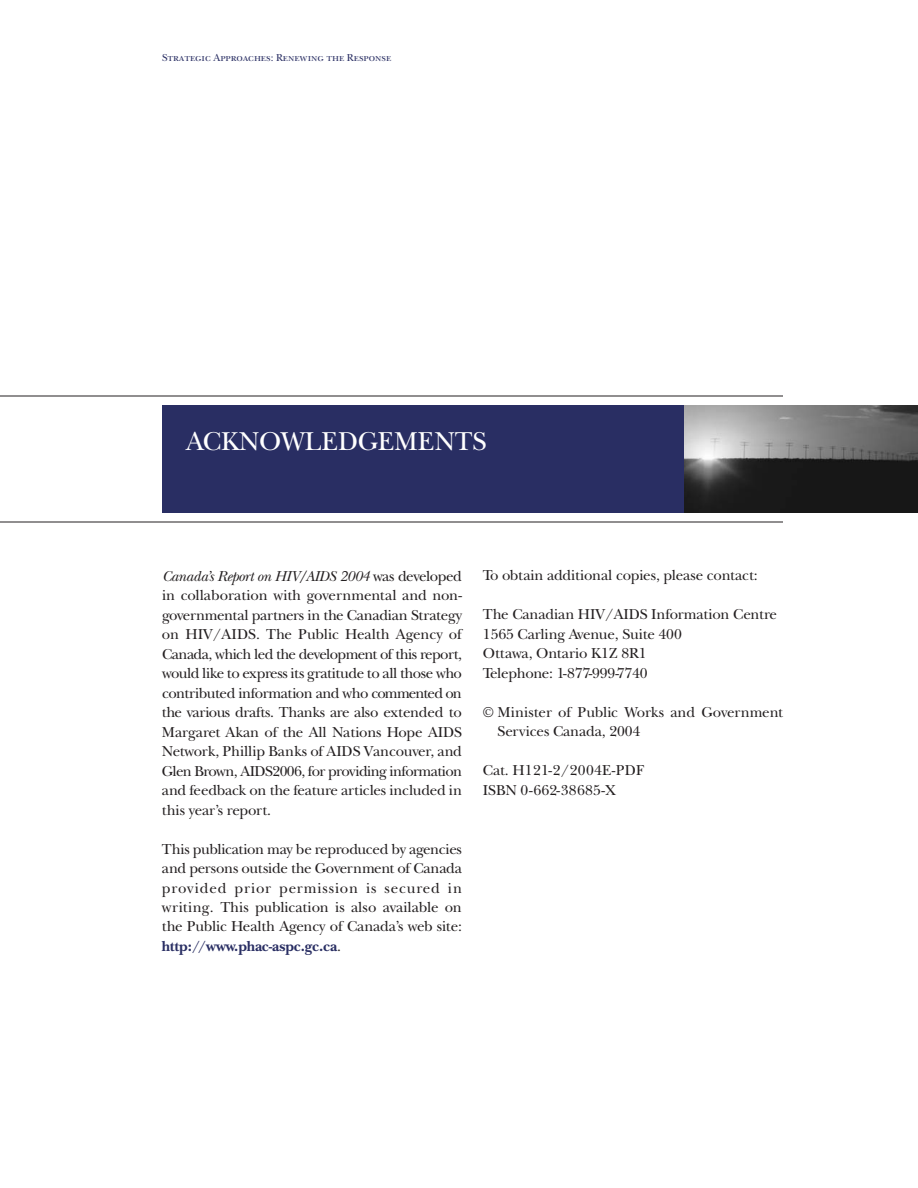
<style>
.page{position:relative;width:918px;height:1188px;background:#fff}
.page>*{position:absolute;margin:0;border:0;box-sizing:border-box;transform-origin:0 0}
.t1{font:27px "New Baskerville SC";letter-spacing:-.005em;color:#fff}
.t2{font:15px/19.5px "New Baskerville";letter-spacing:-.005em;color:#231f20;text-align:justify}
.t3{font:15px/19.5px "New Baskerville";letter-spacing:.02em;color:#231f20}
.t4{font:10.5px "New Baskerville SC";letter-spacing:-.005em;color:#292e63}
.s1{font-style:italic}
.s2{font-weight:700;color:#292e63}
</style>
<div class="page">
<div style="left:162px;top:405px;width:524px;height:108px;background:#292e63"></div>
<hr style="left:0;top:396px;width:783px;height:1px;background:#231f20">
<hr style="left:0;top:522px;width:783px;height:1px;background:#231f20">
<img style="left:684px;top:405px;width:234px;height:108px">
<p class="t4" style="left:162px;top:54px;width:231px">Strategic Approaches: Renewing the Response</p>
<h1 class="t1" style="left:186px;top:432px;width:302px">ACKNOWLEDGEMENTS</h1>
<p class="t2" style="left:162px;top:568px;width:302px"><span class="s1">Canada’s Report on HIV/AIDS 2004</span> was developed in collaboration with governmental and non&shy;governmental partners in the Canadian Strategy on HIV/AIDS. The Public Health Agency of Canada, which led the development of this report, would like to express its gratitude to all those who contributed information and who commented on the various drafts. Thanks are also extended to Margaret Akan of the All Nations Hope AIDS Network, Phillip Banks of AIDS Vancouver, and Glen Brown, AIDS2006, for providing information and feedback on the feature articles included in this year’s report.</p>
<p class="t2" style="left:162px;top:841px;width:302px">This publication may be reproduced by agencies and persons outside the Government of Canada provided prior permission is secured in writing. This publication is also available on the Public Health Agency of Canada’s web site: <span class="s2">http://www.phac-aspc.gc.ca</span>.</p>
<p class="t2" style="left:483px;top:568px;width:276px">To obtain additional copies, please contact:</p>
<p class="t2" style="left:483px;top:607px;width:296px;text-align:left">The Canadian HIV/AIDS Information Centre<br>1565 Carling Avenue, Suite 400<br>Ottawa, Ontario K1Z 8R1<br>Telephone: 1-877-999-7740</p>
<p class="t2" style="left:498px;top:704px;width:287px;text-indent:-15px">© Minister of Public Works and Government<br>Services Canada, 2004</p>
<p class="t3" style="left:483px;top:763px;width:163px">Cat. H121-2/2004E-PDF<br>ISBN 0-662-38685-X</p>
</div>
